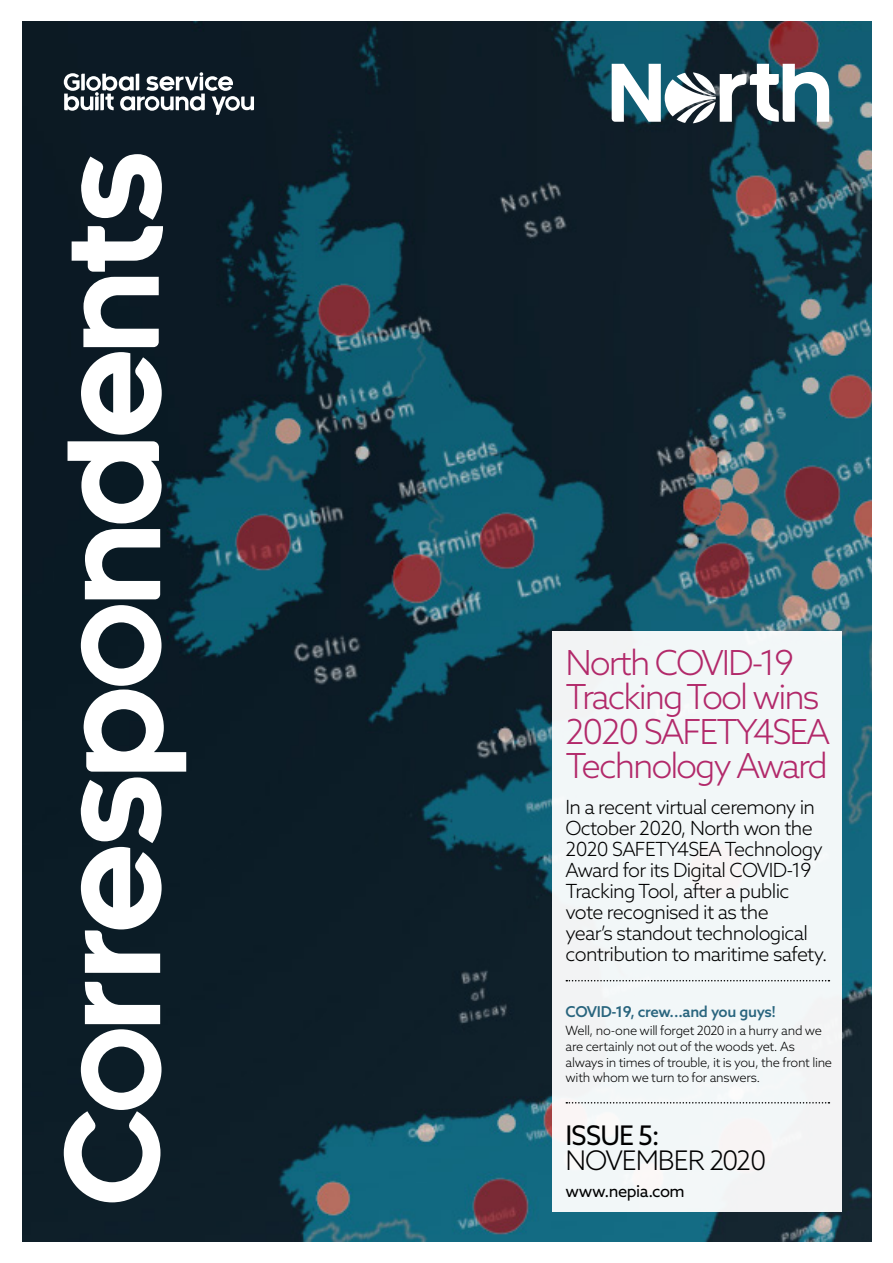
<style>
.page{position:relative;width:893px;height:1263px;background:#fff}
.page>*{position:absolute;margin:0;border:0;box-sizing:border-box;transform-origin:0 0}
.NORTH_-_Title__Mediu{font:300 34.5px/34.5px "Azo Sans";letter-spacing:-.06em;color:#b2296a}
.NORTH_-_Header{font:300 27px/25.5px "Azo Sans";letter-spacing:-.04em;color:#000}
.NORTH_-_Header-2{font:300 19.5px/21px "Azo Sans";letter-spacing:-.035em;color:#000}
.t1{font:16.5px "Azo Sans";letter-spacing:-.03em;color:#000}
.NORTH_-_Header-3{font:500 15px "Azo Sans";letter-spacing:-.02em;color:#29657e}
.NORTH_-_Contents_-_B{font:300 12.75px/15.8px "Azo Sans";letter-spacing:-.02em;color:#000}
.s1{font-weight:400}
</style>
<div class="page">
<img style="left:22px;top:21px;width:850px;height:1221px">
<div style="left:553px;top:631px;width:289px;height:581px;background:#f2f7f8"></div>
<svg style="left:566px;top:980px;width:263px;height:1px"></svg>
<svg style="left:566px;top:1102px;width:263px;height:1px"></svg>
<svg style="left:64px;top:72px;width:190px;height:43px"></svg>
<svg style="left:612px;top:64px;width:217px;height:59px"></svg>
<svg style="left:64px;top:982px;width:98px;height:220px"></svg>
<svg style="left:81px;top:605px;width:105px;height:368px"></svg>
<svg style="left:85px;top:529px;width:75px;height:70px"></svg>
<svg style="left:68px;top:441px;width:94px;height:82px"></svg>
<svg style="left:72px;top:226px;width:91px;height:209px"></svg>
<svg style="left:81px;top:154px;width:81px;height:66px"></svg>
<p class="NORTH_-_Title__Mediu" style="left:566px;top:645px;width:266px">North COVID-19<br>Tracking Tool wins<br>2020 SAFETY4SEA<br>Technology Award</p>
<p class="NORTH_-_Header-2" style="left:566px;top:797px;width:264px">In a recent virtual ceremony in<br>October 2020, North won the<br>2020 SAFETY4SEA Technology<br>Award for its Digital COVID-19<br>Tracking Tool, after a public vote recognised it as the<br>year’s standout technological contribution to maritime safety.</p>
<p class="NORTH_-_Header-3" style="left:566px;top:1001px;width:212px">COVID-19, crew...and you guys!</p>
<p class="NORTH_-_Contents_-_B" style="left:566px;top:1022px;width:268px">Well, no-one will forget 2020 in a hurry and we are certainly not out of the woods yet. As always in times of trouble, it is you, the front line with whom we turn to for answers.</p>
<p class="NORTH_-_Header" style="left:566px;top:1122px;width:202px"><span class="s1">ISSUE 5:<br></span>NOVEMBER 2020</p>
<p class="t1" style="left:566px;top:1180px;width:121px">www.nepia.com</p>
</div>
